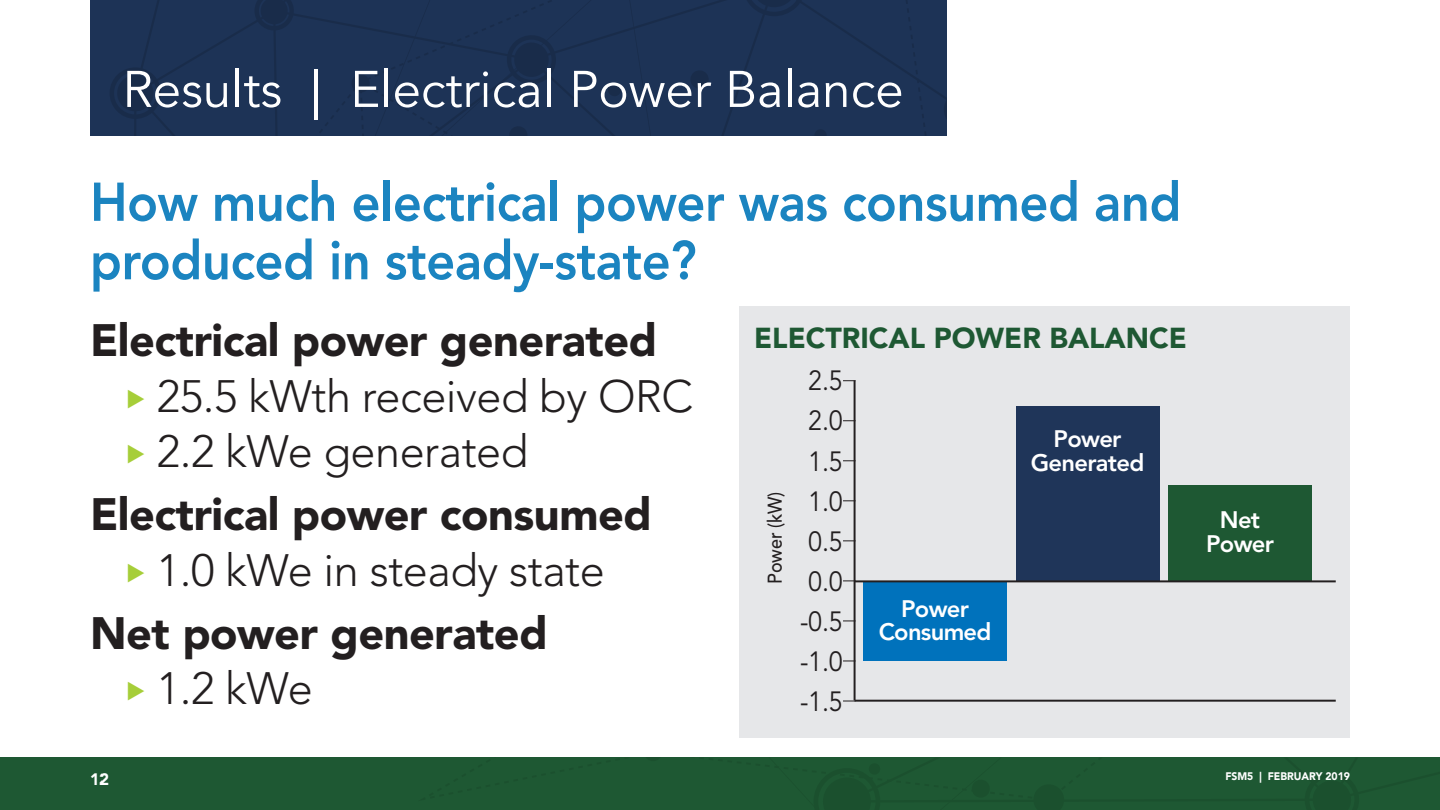
<style>
.page{position:relative;width:1440px;height:810px;background:#fff}
.page>*{position:absolute;margin:0;border:0;box-sizing:border-box;transform-origin:0 0}
.t1{font:800 54px/58.5px "Avenir LT Std";letter-spacing:-.01em;color:#1b84c0;scale:.94 1}
.t2{font:51px "Avenir LT Std";color:#fff}
.t3{font:300 45px/63px "Avenir LT Std";letter-spacing:-.01em;color:#231f20}
.t4{font:900 45px/63px "Avenir LT Std";letter-spacing:-.01em;color:#231f20}
.t5{font:900 28.65px "Avenir LT Std";color:#1e5833}
.t6{font:27.75px/40px "Avenir LT Std";color:#231f20;text-align:justify;scale:.91 1}
.t7{font:800 23.7px/23.7px "Avenir LT Std";letter-spacing:-.03em;color:#fff;text-align:center}
.t8{font:500 19.8px "Avenir LT Std";letter-spacing:-.01em;color:#231f20;scale:.91 1}
.t9{font:900 16.5px "Avenir LT Std";color:#fff;scale:.95 1}
.t10{font:900 10.95px "Avenir LT Std";letter-spacing:-.005em;color:#fff;scale:.95 1}
.s1{color:#a6ce39}
.s2{font-weight:300}
.s3{font-weight:900}
</style>
<div class="page">
<div style="left:0;top:757px;width:1440px;height:53px;background:#1e5833"></div>
<div style="left:740px;top:306px;width:610px;height:432px;background:#e6e7e9"></div>
<div style="left:90px;top:0;width:857px;height:136px;background:#1d3356"></div>
<svg style="left:134px;top:0;width:182px;height:136px"></svg>
<svg style="left:903px;top:0;width:44px;height:135px"></svg>
<svg style="left:110px;top:67px;width:51px;height:52px"></svg>
<svg style="left:316px;top:0;width:511px;height:136px"></svg>
<svg style="left:254px;top:0;width:42px;height:33px"></svg>
<hr style="left:853px;top:380px;width:2px;height:320px;background:#231f20">
<hr style="left:854px;top:700px;width:481px;height:2px;background:#231f20">
<svg style="left:843px;top:380px;width:12px;height:1px"></svg>
<svg style="left:843px;top:701px;width:12px;height:1px"></svg>
<div style="left:863px;top:582px;width:144px;height:79px;background:#0072bc"></div>
<div style="left:1016px;top:406px;width:143px;height:176px;background:#1f3559"></div>
<div style="left:1168px;top:485px;width:143px;height:97px;background:#1e5833"></div>
<hr style="left:854px;top:580px;width:481px;height:2px;background:#231f20">
<p class="t2" style="left:122px;top:60px;width:783px">Results | Electrical Power Balance</p>
<p class="t1" style="left:90px;top:173px;width:1162px">How much electrical power was consumed and produced in steady-state?</p>
<p class="t4" style="left:90px;top:309px;width:569px">Electrical power generated</p>
<p class="t3" style="left:126px;top:365px;width:569px"><span class="s1">◆</span> 25.5 kWth received by ORC</p>
<p class="t4" style="left:90px;top:420px;width:563px;text-indent:36px"><span class="s1">◆</span> <span class="s2">2.2 kWe generated<br></span>Electrical power consumed</p>
<p class="t3" style="left:90px;top:539px;width:516px;text-indent:36px"><span class="s1">◆</span> 1.0 kWe in steady state<br><span class="s3">Net power generated</span></p>
<p class="t3" style="left:126px;top:658px;width:188px"><span class="s1">◆</span> 1.2 kWe</p>
<p class="t5" style="left:754px;top:320px;width:434px">ELECTRICAL POWER BALANCE</p>
<p class="t6" style="left:800px;top:362px;width:49px">2.5<br>2.0<br>1.5<br>1.0<br>0.5<br>0.0 -0.5 -1.0 -1.5</p>
<p class="t7" style="left:1031px;top:427px;width:115px">Power<br>Generated</p>
<p class="t8" style="left:763px;top:584px;width:103px;rotate:-90deg">Power (kW)</p>
<p class="t7" style="left:879px;top:597px;width:114px">Power<br>Consumed</p>
<p class="t7" style="left:1206px;top:508px;width:69px">Net<br>Power</p>
<p class="t9" style="left:90px;top:769px;width:21px">12</p>
<p class="t10" style="left:1225px;top:770px;width:133px">FSM5 | FEBRUARY 2019</p>
</div>
